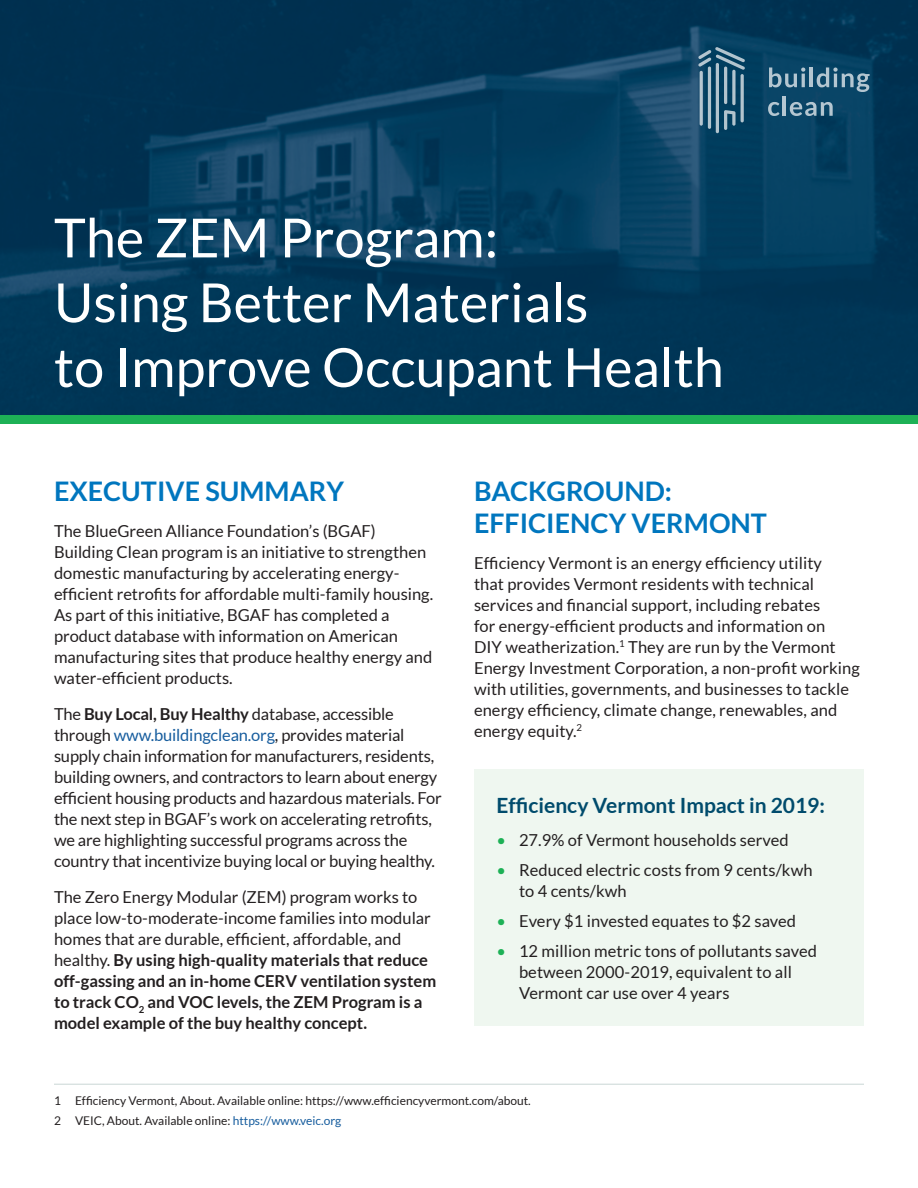
<style>
.page{position:relative;width:918px;height:1188px;background:#fff}
.page>*{position:absolute;margin:0;border:0;box-sizing:border-box;transform-origin:0 0}
.t1{font:54px/64.8px "Lato";color:#fff}
.Heading_2{font:700 27px/32.4px "Lato";color:#0076be}
.Heading_3{font:700 21px "Lato";color:#004b6c}
.Body_Text{font:16.5px/21px "Lato";color:#231f20}
.Body_Text-2{font:700 16.5px/21px "Lato";color:#231f20}
.Footnotes{font:12px "Lato";color:#231f20}
.s1{font-weight:700}
.s2{color:#175d9e}
.s3{font-weight:400}
.s4{color:#1db156}
</style>
<div class="page">
<div style="left:0;top:13px;width:918px;height:411px;background:#1db156"></div>
<img style="left:0;top:0;width:918px;height:415px">
<hr style="left:54px;top:1084px;width:810px;height:1px;background:#c9d7d5">
<svg style="left:769px;top:67px;width:36px;height:20px"></svg>
<hr style="left:810px;top:67px;width:3px;height:20px;background:#fff">
<svg style="left:817px;top:67px;width:53px;height:25px"></svg>
<svg style="left:768px;top:102px;width:12px;height:14px"></svg>
<hr style="left:783px;top:96px;width:3px;height:20px;background:#fff">
<svg style="left:790px;top:102px;width:43px;height:14px"></svg>
<hr style="left:716px;top:63px;width:3px;height:70px;background:#fff;border-radius:2px">
<hr style="left:724px;top:67px;width:3px;height:37px;background:#fff;border-radius:2px">
<svg style="left:732px;top:70px;width:4px;height:35px"></svg>
<hr style="left:708px;top:67px;width:3px;height:62px;background:#fff;border-radius:2px">
<hr style="left:700px;top:71px;width:3px;height:55px;background:#fff;border-radius:2px">
<hr style="left:741px;top:74px;width:3px;height:48px;background:#fff;border-radius:2px">
<svg style="left:698px;top:47px;width:47px;height:23px"></svg>
<svg style="left:724px;top:110px;width:12px;height:20px"></svg>
<div style="left:474px;top:769px;width:390px;height:257px;background:#eff7f0"></div>
<p class="t1" style="left:54px;top:205px;width:671px">The ZEM Program:<br>Using Better Materials<br>to Improve Occupant Health</p>
<p class="Heading_2" style="left:54px;top:474px;width:292px">EXECUTIVE SUMMARY</p>
<p class="Body_Text" style="left:54px;top:520px;width:381px">The BlueGreen Alliance Foundation’s (BGAF)<br>Building Clean program is an initiative to strengthen domestic manufacturing by accelerating energy&shy;efficient retrofits for affordable multi-family housing.<br>As part of this initiative, BGAF has completed a product database with information on American manufacturing sites that produce healthy energy and water-efficient products.</p>
<p class="Body_Text" style="left:54px;top:703px;width:389px">The <span class="s1">Buy Local, Buy Healthy</span> database, accessible through <span class="s2">www.buildingclean.org</span>, provides material supply chain information for manufacturers, residents, building owners, and contractors to learn about energy efficient housing products and hazardous materials. For the next step in BGAF’s work on accelerating retrofits, we are highlighting successful programs across the country that incentivize buying local or buying healthy.</p>
<p class="Body_Text-2" style="left:54px;top:886px;width:384px"><span class="s3">The Zero Energy Modular (ZEM) program works to place low-to-moderate-income families into modular homes that are durable, efficient, affordable, and healthy.</span> By using high-quality materials that reduce off-gassing and an in-home CERV ventilation system to track CO<sub>2</sub> and VOC levels, the ZEM Program is a model example of the buy healthy concept.</p>
<p class="Heading_2" style="left:474px;top:474px;width:295px">BACKGROUND:<br>EFFICIENCY VERMONT</p>
<p class="Body_Text" style="left:474px;top:552px;width:387px">Efficiency Vermont is an energy efficiency utility<br>that provides Vermont residents with technical services and financial support, including rebates<br>for energy-efficient products and information on<br>DIY weatherization.<sup>1</sup> They are run by the Vermont Energy Investment Corporation, a non-profit working with utilities, governments, and businesses to tackle energy efficiency, climate change, renewables, and energy equity.<sup>2</sup></p>
<p class="Heading_3" style="left:496px;top:793px;width:330px">Efficiency Vermont Impact in 2019:</p>
<p class="Body_Text" style="left:496px;top:829px;width:294px"><span class="s4">•</span> 27.9% of Vermont households served</p>
<p class="Body_Text" style="left:519px;top:859px;width:295px;text-indent:-22px"><span class="s4">•</span> Reduced electric costs from 9 cents/kwh to 4 cents/kwh</p>
<p class="Body_Text" style="left:496px;top:910px;width:301px"><span class="s4">•</span> Every $1 invested equates to $2 saved</p>
<p class="Body_Text" style="left:519px;top:940px;width:300px;text-indent:-22px"><span class="s4">•</span> 12 million metric tons of pollutants saved between 2000-2019, equivalent to all<br>Vermont car use over 4 years</p>
<p class="Footnotes" style="left:54px;top:1094px;width:478px">1 Efficiency Vermont, About. Available online: https://www.efficiencyvermont.com/about.</p>
<p class="Footnotes" style="left:54px;top:1114px;width:289px">2 VEIC, About. Available online: <span class="s2">https://www.veic.org</span></p>
</div>
